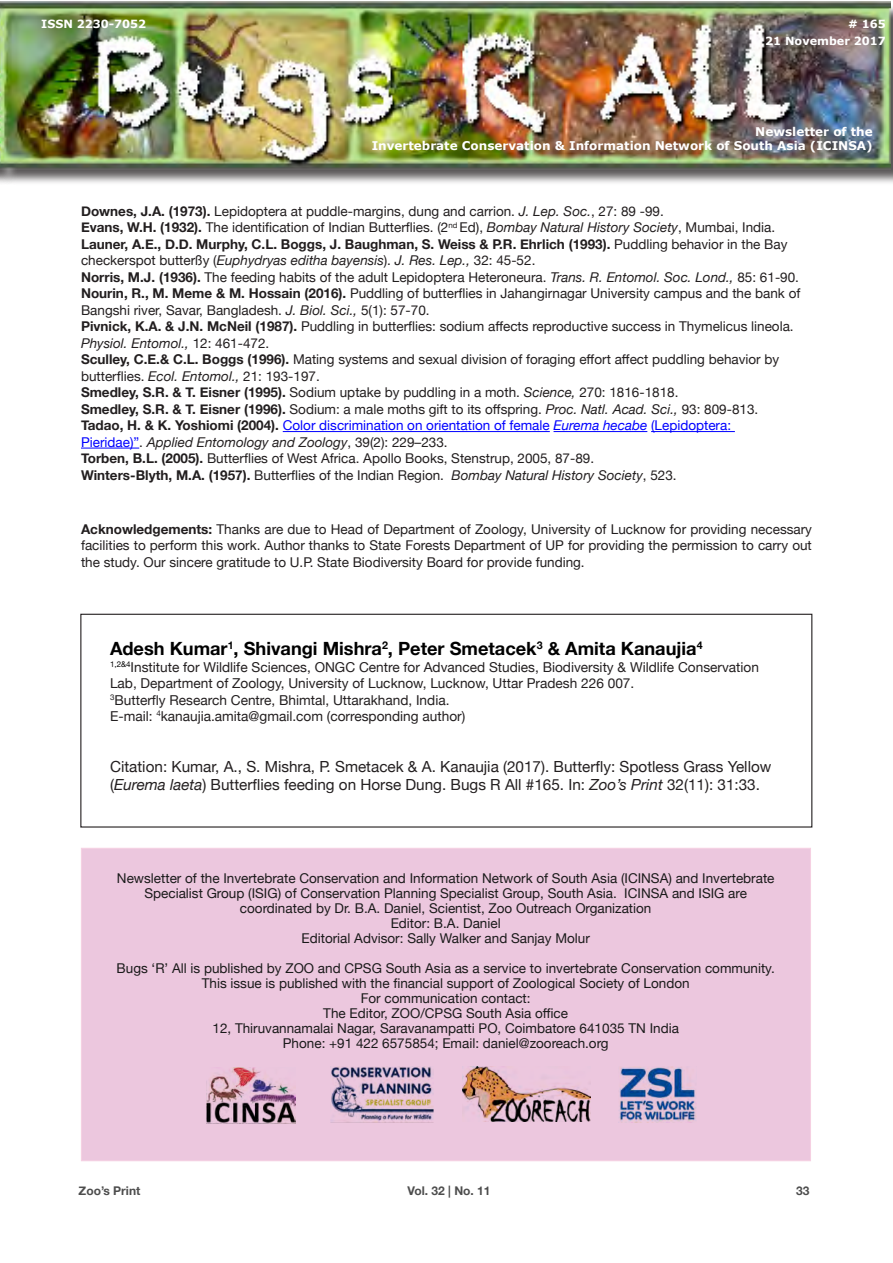
<style>
.page{position:relative;width:893px;height:1263px;background:#fff}
.page>*{position:absolute;margin:0;border:0;box-sizing:border-box;transform-origin:0 0}
.smm_author{font:700 18.15px "Helvetica Neue";color:#000}
.smm_author-2{font:15.3px/18.3px "Helvetica Neue";color:#231f20}
.smm_author_details{font:13.65px/16.4px "Helvetica Neue";color:#231f20}
.t1{font:13.5px/16.5px "Helvetica Neue";color:#221e1f}
.smm_body{font:13.5px/15px "Helvetica Neue";color:#1a1a1a;text-align:center}
.t2{font:700 13.5px/16.5px "Helvetica Neue";color:#221e1f}
.t3{font:13.5px/16.5px "Helvetica Neue";color:#00f}
.t4{font:700 12px/14.4px "Verdana";color:#fff;text-align:right}
.t5{font:700 12px "Helvetica Neue";color:#4d4d4d}
.t6{font:700 11.25px "Verdana";color:#fff}
.s1{font-weight:700}
.s2{font-style:italic}
.s3{font-weight:400}
.s4{font-weight:400;font-style:italic}
.s5{font-weight:700;color:#221e1f}
.s6{color:#221e1f}
.s7{font-style:italic;color:#231f20}
</style>
<div class="page">
<div style="left:1px;top:4px;width:892px;height:183px;background:#231f20;opacity:.75"></div>
<img style="left:0;top:1px;width:891px;height:168px">
<div style="left:80px;top:614px;width:732px;height:213px;border:1px solid #231f20"></div>
<hr style="left:283px;top:431px;width:267px;height:1px;background:#00f">
<hr style="left:554px;top:431px;width:93px;height:1px;background:#00f">
<hr style="left:651px;top:431px;width:84px;height:1px;background:#00f">
<hr style="left:81px;top:448px;width:58px;height:1px;background:#00f">
<div style="left:81px;top:848px;width:730px;height:313px;background:#ecc7de"></div>
<img style="left:207px;top:1068px;width:88px;height:55px">
<img style="left:331px;top:1066px;width:103px;height:56px">
<img style="left:619px;top:1066px;width:78px;height:56px">
<img style="left:462px;top:1066px;width:128px;height:56px">
<p class="t6" style="left:41px;top:16px;width:106px">ISSN 2230-7052</p>
<p class="t6" style="left:848px;top:16px;width:39px"># 165</p>
<p class="t6" style="left:765px;top:33px;width:122px">21 November 2017</p>
<p class="t4" style="left:372px;top:124px;width:503px">Newsletter of the<br>Invertebrate Conservation &amp; Information Network of South Asia (ICINSA)</p>
<p class="t1" style="left:81px;top:203px;width:584px"><span class="s1">Downes, J.A. (1973).</span> Lepidoptera at puddle-margins, dung and carrion. <span class="s2">J. Lep. Soc.</span>, 27: 89 -99.</p>
<p class="t1" style="left:81px;top:220px;width:696px"><span class="s1">Evans, W.H. (1932).</span> The identification of Indian Butterflies. (2<sup>nd</sup> Ed), <span class="s2">Bombay Natural History Society</span>, Mumbai, India.</p>
<p class="t2" style="left:81px;top:236px;width:708px">Launer, A.E., D.D. Murphy, C.L. Boggs, J. Baughman, S. Weiss &amp; P.R. Ehrlich (1993). <span class="s3">Puddling behavior in the Bay checkerspot butterßy (</span><span class="s4">Euphydryas editha bayensis</span><span class="s3">).</span> <span class="s4">J. Res. Lep.,</span> <span class="s3">32: 45-52.</span></p>
<p class="t1" style="left:81px;top:269px;width:719px"><span class="s1">Norris, M.J. (1936).</span> The feeding habits of the adult Lepidoptera Heteroneura. <span class="s2">Trans. R. Entomol. Soc. Lond.,</span> 85: 61-90.</p>
<p class="t1" style="left:81px;top:286px;width:721px"><span class="s1">Nourin, R., M. Meme &amp; M. Hossain (2016).</span> Puddling of butterflies in Jahangirnagar University campus and the bank of<br>Bangshi river, Savar, Bangladesh. <span class="s2">J. Biol. Sci.,</span> 5(1): 57-70.</p>
<p class="t1" style="left:81px;top:319px;width:714px"><span class="s1">Pivnick, K.A. &amp; J.N. McNeil (1987).</span> Puddling in butterflies: sodium affects reproductive success in Thymelicus lineola.<br><span class="s2">Physiol. Entomol.,</span> 12: 461-472.</p>
<p class="t1" style="left:81px;top:352px;width:700px"><span class="s1">Sculley, C.E.&amp; C.L. Boggs (1996).</span> Mating systems and sexual division of foraging effort affect puddling behavior by butterflies. <span class="s2">Ecol. Entomol.,</span> 21: 193-197.</p>
<p class="t1" style="left:81px;top:385px;width:599px"><span class="s1">Smedley, S.R. &amp; T. Eisner (1995).</span> Sodium uptake by puddling in a moth. <span class="s2">Science,</span> 270: 1816-1818.</p>
<p class="t1" style="left:81px;top:401px;width:679px"><span class="s1">Smedley, S.R. &amp; T. Eisner (1996).</span> Sodium: a male moths gift to its offspring. <span class="s2">Proc. Natl. Acad. Sci.,</span> 93: 809-813.</p>
<p class="t3" style="left:81px;top:418px;width:652px"><span class="s5">Tadao, H. &amp; K. Yoshiomi (2004).</span> Color discrimination on orientation of female <span class="s2">Eurema hecabe</span> (Lepidoptera:<br>Pieridae)”<span class="s6">.</span> <span class="s7">Applied Entomology and Zoology</span><span class="s6">, 39(2): 229–233.</span></p>
<p class="t1" style="left:81px;top:451px;width:515px"><span class="s1">Torben, B.L. (2005).</span> Butterflies of West Africa. Apollo Books, Stenstrup, 2005, 87-89.</p>
<p class="t1" style="left:81px;top:467px;width:597px"><span class="s1">Winters-Blyth, M.A. (1957).</span> Butterflies of the Indian Region. <span class="s2">Bombay Natural History Society</span>, 523.</p>
<p class="t1" style="left:81px;top:521px;width:732px;text-align:justify"><span class="s1">Acknowledgements:</span> Thanks are due to Head of Department of Zoology, University of Lucknow for providing necessary facilities to perform this work. Author thanks to State Forests Department of UP for providing the permission to carry out the study. Our sincere gratitude to U.P. State Biodiversity Board for provide funding.</p>
<p class="smm_author" style="left:110px;top:635px;width:594px">Adesh Kumar<sup>1</sup>, Shivangi Mishra<sup>2</sup>, Peter Smetacek<sup>3</sup> &amp; Amita Kanaujia<sup>4</sup></p>
<p class="smm_author_details" style="left:110px;top:659px;width:650px"><sup>1,2&amp;4</sup>Institute for Wildlife Sciences, ONGC Centre for Advanced Studies, Biodiversity &amp; Wildlife Conservation<br>Lab, Department of Zoology, University of Lucknow, Lucknow, Uttar Pradesh 226 007.</p>
<p class="smm_author_details" style="left:110px;top:692px;width:341px"><sup>3</sup>Butterfly Research Centre, Bhimtal, Uttarakhand, India.</p>
<p class="smm_author_details" style="left:110px;top:709px;width:357px">E-mail: <sup>4</sup>kanaujia.amita@gmail.com (corresponding author)</p>
<p class="smm_author-2" style="left:110px;top:758px;width:663px">Citation: Kumar, A., S. Mishra, P. Smetacek &amp; A. Kanaujia (2017). Butterfly: Spotless Grass Yellow (<span class="s2">Eurema laeta</span>) Butterflies feeding on Horse Dung. Bugs R All #165. In: <span class="s2">Zoo’s Print</span> 32(11): 31:33.</p>
<p class="smm_body" style="left:117px;top:871px;width:659px">Newsletter of the Invertebrate Conservation and Information Network of South Asia (ICINSA) and Invertebrate<br>Specialist Group (ISIG) of Conservation Planning Specialist Group, South Asia. ICINSA and ISIG are coordinated by Dr. B.A. Daniel, Scientist, Zoo Outreach Organization</p>
<p class="smm_body" style="left:391px;top:916px;width:112px">Editor: B.A. Daniel</p>
<p class="smm_body" style="left:302px;top:931px;width:290px">Editorial Advisor: Sally Walker and Sanjay Molur</p>
<p class="smm_body" style="left:117px;top:961px;width:660px">Bugs ‘R’ All is published by ZOO and CPSG South Asia as a service to invertebrate Conservation community.<br>This issue is published with the financial support of Zoological Society of London</p>
<p class="smm_body" style="left:361px;top:991px;width:171px">For communication contact:</p>
<p class="smm_body" style="left:323px;top:1006px;width:246px">The Editor, ZOO/CPSG South Asia office</p>
<p class="smm_body" style="left:212px;top:1021px;width:468px">12, Thiruvannamalai Nagar, Saravanampatti PO, Coimbatore 641035 TN India</p>
<p class="smm_body" style="left:283px;top:1036px;width:327px">Phone: +91 422 6575854; Email: daniel@zooreach.org</p>
<p class="t5" style="left:79px;top:1181px;width:63px">Zoo’s Print</p>
<p class="t5" style="left:408px;top:1181px;width:84px">Vol. 32 | No. 11</p>
<p class="t5" style="left:796px;top:1181px;width:15px">33</p>
</div>
